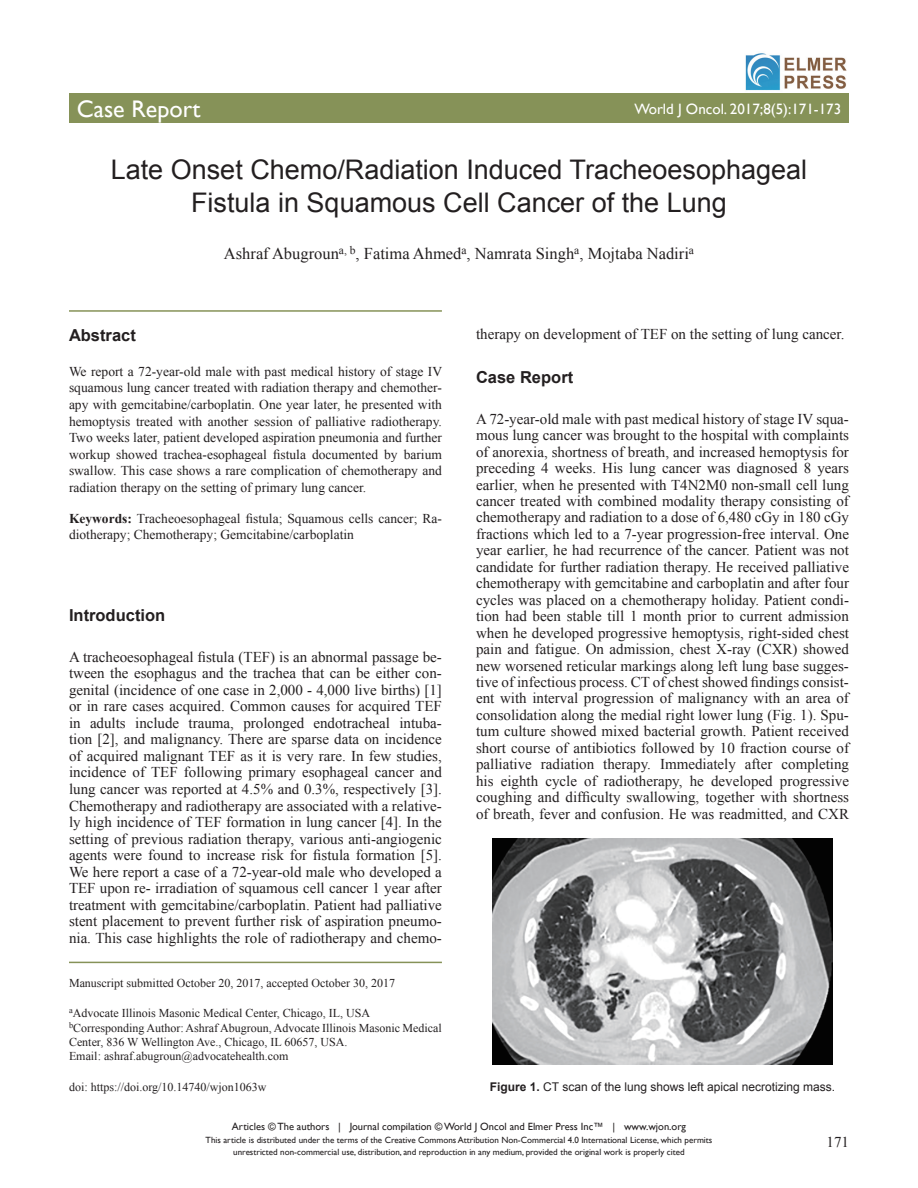
<style>
.page{position:relative;width:918px;height:1188px;background:#fff}
.page>*{position:absolute;margin:0;border:0;box-sizing:border-box;transform-origin:0 0}
.t1{font:27px/33px "Arial";color:#231f20;text-align:center}
.t2{font:24px "Gill Sans";color:#fff}
.t3{font:16.5px "Times New Roman";color:#231f20}
.t4{font:700 16.5px "Arial";color:#231f20}
.t5{font:15px/16.5px "Times New Roman";color:#231f20;text-align:justify}
.t6{font:15px "Gill Sans";color:#fff}
.t7{font:13.5px/16.5px "Times New Roman";color:#231f20;text-align:justify}
.t8{font:12px/14.4px "Times New Roman";color:#231f20}
.t9{font:12px "Arial";color:#231f20}
.t10{font:10.5px "Gill Sans";color:#231f20}
.t11{font:9px/12px "Gill Sans";color:#231f20;text-align:center}
.s1{font-weight:700}
</style>
<div class="page">
<div style="left:69px;top:94px;width:390px;height:29px;background:#869258"></div>
<img style="left:743px;top:53px;width:106px;height:41px">
<div style="left:459px;top:94px;width:390px;height:29px;background:#869258"></div>
<hr style="left:69px;top:310px;width:373px;height:2px;background:#869258">
<hr style="left:69px;top:962px;width:373px;height:1px;background:#869258">
<img style="left:492px;top:838px;width:341px;height:226px">
<h2 class="t2" style="left:77px;top:95px;width:125px">Case Report</h2>
<p class="t6" style="left:634px;top:100px;width:208px">World J Oncol. 2017;8(5):171-173</p>
<h1 class="t1" style="left:111px;top:153px;width:698px">Late Onset Chemo/Radiation Induced Tracheoesophageal<br>Fistula in Squamous Cell Cancer of the Lung</h1>
<p class="t3" style="left:224px;top:242px;width:472px">Ashraf Abugroun<sup>a,</sup> <sup>b</sup>, Fatima Ahmed<sup>a</sup>, Namrata Singh<sup>a</sup>, Mojtaba Nadiri<sup>a</sup></p>
<p class="t4" style="left:69px;top:323px;width:68px">Abstract</p>
<p class="t7" style="left:69px;top:363px;width:375px">We report a 72-year-old male with past medical history of stage IV squamous lung cancer treated with radiation therapy and chemother&shy;apy with gemcitabine/carboplatin. One year later, he presented with hemoptysis treated with another session of palliative radiotherapy.<br>Two weeks later, patient developed aspiration pneumonia and further workup showed trachea-esophageal fistula documented by barium swallow. This case shows a rare complication of chemotherapy and radiation therapy on the setting of primary lung cancer.</p>
<p class="t7" style="left:69px;top:510px;width:374px"><span class="s1">Keywords:</span> Tracheoesophageal fistula; Squamous cells cancer; Ra&shy;diotherapy; Chemotherapy; Gemcitabine/carboplatin</p>
<p class="t4" style="left:69px;top:603px;width:98px">Introduction</p>
<p class="t5" style="left:69px;top:648px;width:374px">A tracheoesophageal fistula (TEF) is an abnormal passage be&shy;tween the esophagus and the trachea that can be either con&shy;genital (incidence of one case in 2,000 - 4,000 live births) [1] or in rare cases acquired. Common causes for acquired TEF in adults include trauma, prolonged endotracheal intuba&shy;tion [2], and malignancy. There are sparse data on incidence of acquired malignant TEF as it is very rare. In few studies, incidence of TEF following primary esophageal cancer and lung cancer was reported at 4.5% and 0.3%, respectively [3].<br>Chemotherapy and radiotherapy are associated with a relative&shy;ly high incidence of TEF formation in lung cancer [4]. In the setting of previous radiation therapy, various anti-angiogenic agents were found to increase risk for fistula formation [5].<br>We here report a case of a 72-year-old male who developed a TEF upon re- irradiation of squamous cell cancer 1 year after treatment with gemcitabine/carboplatin. Patient had palliative stent placement to prevent further risk of aspiration pneumo&shy;nia. This case highlights the role of radiotherapy and chemo-</p>
<p class="t5" style="left:476px;top:325px;width:370px">therapy on development of TEF on the setting of lung cancer.</p>
<p class="t4" style="left:476px;top:366px;width:99px">Case Report</p>
<p class="t5" style="left:476px;top:410px;width:374px">A 72-year-old male with past medical history of stage IV squa&shy;mous lung cancer was brought to the hospital with complaints of anorexia, shortness of breath, and increased hemoptysis for preceding 4 weeks. His lung cancer was diagnosed 8 years earlier, when he presented with T4N2M0 non-small cell lung cancer treated with combined modality therapy consisting of chemotherapy and radiation to a dose of 6,480 cGy in 180 cGy fractions which led to a 7-year progression-free interval. One year earlier, he had recurrence of the cancer. Patient was not candidate for further radiation therapy. He received palliative chemotherapy with gemcitabine and carboplatin and after four cycles was placed on a chemotherapy holiday. Patient condi&shy;tion had been stable till 1 month prior to current admission when he developed progressive hemoptysis, right-sided chest pain and fatigue. On admission, chest X-ray (CXR) showed new worsened reticular markings along left lung base sugges&shy;tive of infectious process. CT of chest showed findings consist&shy;ent with interval progression of malignancy with an area of consolidation along the medial right lower lung (Fig. 1). Spu&shy;tum culture showed mixed bacterial growth. Patient received short course of antibiotics followed by 10 fraction course of palliative radiation therapy. Immediately after completing his eighth cycle of radiotherapy, he developed progressive coughing and difficulty swallowing, together with shortness of breath, fever and confusion. He was readmitted, and CXR</p>
<p class="t8" style="left:69px;top:976px;width:328px">Manuscript submitted October 20, 2017, accepted October 30, 2017</p>
<p class="t8" style="left:69px;top:1006px;width:374px"><sup>a</sup>Advocate Illinois Masonic Medical Center, Chicago, IL, USA <sup>b</sup>Corresponding Author: Ashraf Abugroun, Advocate Illinois Masonic Medical Center, 836 W Wellington Ave., Chicago, IL 60657, USA.<br>Email: ashraf.abugroun@advocatehealth.com</p>
<p class="t8" style="left:69px;top:1079px;width:199px">doi: https://doi.org/10.14740/wjon1063w</p>
<p class="t9" style="left:490px;top:1078px;width:347px"><span class="s1">Figure 1.</span> CT scan of the lung shows left apical necrotizing mass.</p>
<p class="t10" style="left:232px;top:1120px;width:456px">Articles © The authors | Journal compilation © World J Oncol and Elmer Press Inc™ | www.wjon.org</p>
<p class="t11" style="left:206px;top:1134px;width:508px">This article is distributed under the terms of the Creative Commons Attribution Non-Commercial 4.0 International License, which permits unrestricted non-commercial use, distribution, and reproduction in any medium, provided the original work is properly cited</p>
<p class="t5" style="left:826px;top:1134px;width:24px">171</p>
</div>
